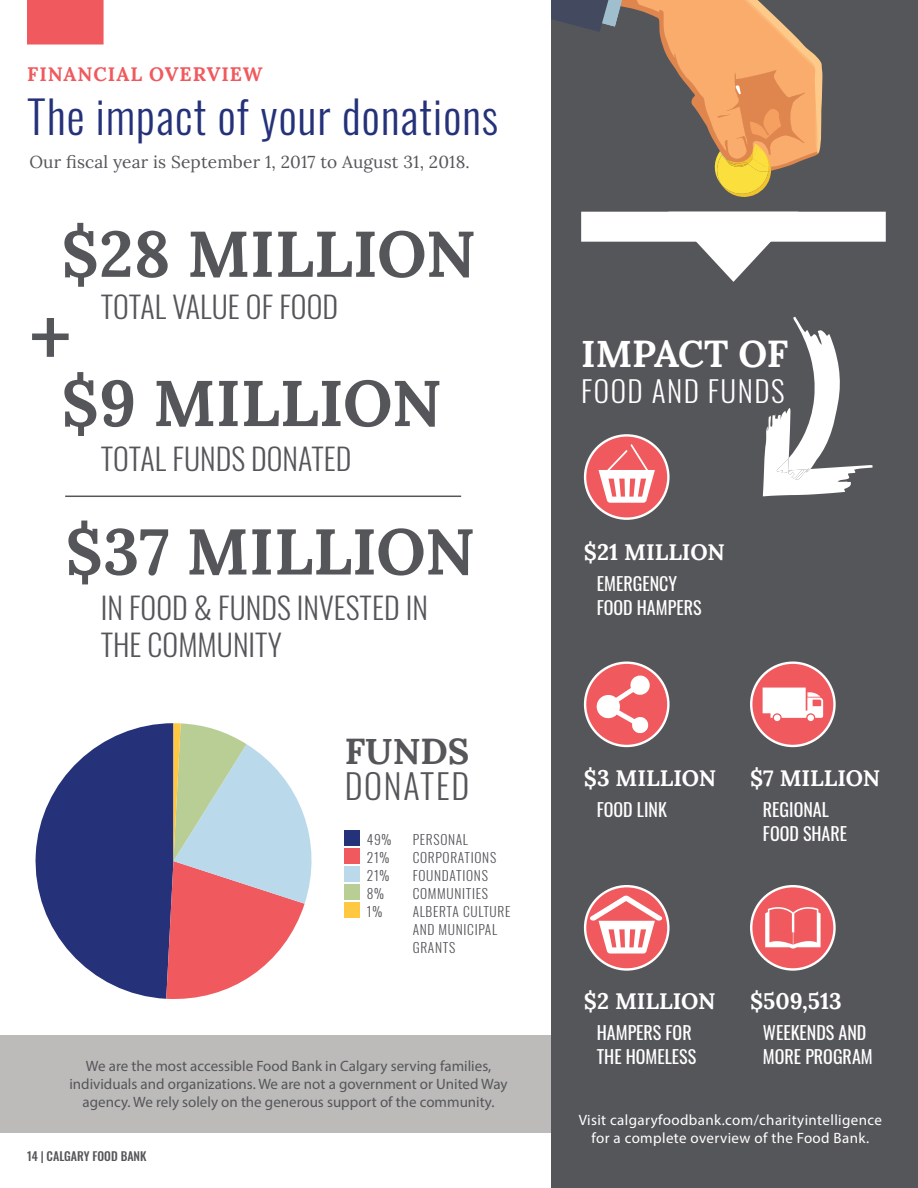
<style>
.page{position:relative;width:918px;height:1188px;background:#fff}
.page>*{position:absolute;margin:0;border:0;box-sizing:border-box;transform-origin:0 0}
.t1{font:75px "Roboto Slab";color:#55565a}
.t2{font:700 64.5px "Lora";color:#55565a}
.t3{font:300 45px "Oswald";letter-spacing:.025em;color:#253279}
.t4{font:700 37.5px "Lora";letter-spacing:-.005em;color:#fff}
.t5{font:700 36px "Lora";color:#55565a}
.t6{font:300 34.2px "Oswald";letter-spacing:.05em;color:#55565a}
.t7{font:300 30px/37.5px "Oswald";color:#55565a}
.t8{font:300 29.25px "Oswald";letter-spacing:.05em;color:#fff}
.t9{font:700 22.5px "Lora";color:#fff}
.t10{font:700 19.5px "Lora";letter-spacing:.05em;color:#f0595d}
.t11{font:18px/24px "Oswald";color:#fff}
.t12{font:17.25px "Lora";letter-spacing:.01em;color:#55565a}
.t13{font:15px/18px "Myriad Pro";color:#55565a;text-align:center}
.t14{font:15px/18px "Myriad Pro";letter-spacing:.025em;color:#fff;text-align:center}
.t15{font:300 13.5px/18px "Oswald";letter-spacing:.05em;color:#55565a}
.t16{font:500 12px "Oswald";color:#55565a}
</style>
<div class="page">
<div style="left:0;top:1035px;width:552px;height:97px;background:#bcbbba"></div>
<div style="left:27px;top:0;width:77px;height:45px;background:#f0595d"></div>
<div style="left:552px;top:0;width:366px;height:1188px;background:#55565a"></div>
<hr style="left:65px;top:496px;width:396px;height:1px;background:#55565a">
<svg style="left:763px;top:317px;width:110px;height:179px"></svg>
<div style="left:581px;top:212px;width:305px;height:30px;background:#fff"></div>
<svg style="left:668px;top:241px;width:131px;height:41px"></svg>
<svg style="left:552px;top:0;width:270px;height:197px"></svg>
<svg style="left:35px;top:723px;width:277px;height:276px"></svg>
<div style="left:345px;top:830px;width:15px;height:15px;background:#253279"></div>
<div style="left:345px;top:848px;width:15px;height:15px;background:#f0595d"></div>
<div style="left:345px;top:866px;width:15px;height:15px;background:#badaec"></div>
<div style="left:345px;top:884px;width:15px;height:15px;background:#b8ce95"></div>
<div style="left:345px;top:902px;width:15px;height:15px;background:#fec843"></div>
<svg style="left:585px;top:435px;width:83px;height:84px"></svg>
<div style="left:584px;top:434px;width:86px;height:86px;border:2px solid #fff;border-radius:50%"></div>
<svg style="left:751px;top:663px;width:83px;height:83px"></svg>
<div style="left:750px;top:662px;width:86px;height:85px;border:2px solid #fff;border-radius:50%"></div>
<svg style="left:585px;top:663px;width:82px;height:83px"></svg>
<div style="left:584px;top:662px;width:86px;height:85px;border:2px solid #fff;border-radius:50%"></div>
<svg style="left:751px;top:886px;width:84px;height:83px"></svg>
<div style="left:750px;top:885px;width:86px;height:86px;border:2px solid #fff;border-radius:50%"></div>
<svg style="left:585px;top:886px;width:83px;height:83px"></svg>
<div style="left:584px;top:885px;width:86px;height:86px;border:2px solid #fff;border-radius:50%"></div>
<h3 class="t10" style="left:27px;top:57px;width:237px">FINANCIAL OVERVIEW</h3>
<h3 class="t3" style="left:27px;top:77px;width:473px">The impact of your donations</h3>
<p class="t12" style="left:29px;top:149px;width:442px">Our fiscal year is September 1, 2017 to August 31, 2018.</p>
<h2 class="t2" style="left:61px;top:199px;width:416px">$28 MILLION</h2>
<h3 class="t7" style="left:101px;top:285px;width:239px">TOTAL VALUE OF FOOD</h3>
<h1 class="t1" style="left:29px;top:284px;width:43px">+</h1>
<h2 class="t2" style="left:61px;top:348px;width:382px">$9 MILLION</h2>
<h3 class="t7" style="left:101px;top:437px;width:252px">TOTAL FUNDS DONATED</h3>
<h2 class="t2" style="left:65px;top:497px;width:411px">$37 MILLION</h2>
<h3 class="t7" style="left:101px;top:585px;width:329px">IN FOOD &amp; FUNDS INVESTED IN<br>THE COMMUNITY</h3>
<h3 class="t5" style="left:345px;top:720px;width:126px">FUNDS</h3>
<h3 class="t6" style="left:345px;top:756px;width:126px">DONATED</h3>
<p class="t15" style="left:367px;top:829px;width:26px">49%<br>21%<br>21%<br>8%<br>1%</p>
<p class="t15" style="left:413px;top:829px;width:99px">PERSONAL<br>CORPORATIONS<br>FOUNDATIONS<br>COMMUNITIES<br>ALBERTA CULTURE<br>AND MUNICIPAL<br>GRANTS</p>
<p class="t13" style="left:69px;top:1057px;width:440px">We are the most accessible Food Bank in Calgary serving families, individuals and organizations. We are not a government or United Way agency. We rely solely on the generous support of the community.</p>
<p class="t16" style="left:27px;top:1150px;width:121px">14 | CALGARY FOOD BANK</p>
<h3 class="t4" style="left:581px;top:322px;width:208px">IMPACT OF</h3>
<h3 class="t8" style="left:581px;top:365px;width:205px">FOOD AND FUNDS</h3>
<h3 class="t9" style="left:584px;top:533px;width:142px">$21 MILLION</h3>
<p class="t11" style="left:597px;top:570px;width:106px">EMERGENCY<br>FOOD HAMPERS</p>
<h3 class="t9" style="left:584px;top:758px;width:134px">$3 MILLION</h3>
<p class="t11" style="left:597px;top:796px;width:72px">FOOD LINK</p>
<h3 class="t9" style="left:750px;top:758px;width:132px">$7 MILLION</h3>
<p class="t11" style="left:763px;top:796px;width:86px">REGIONAL<br>FOOD SHARE</p>
<h3 class="t9" style="left:584px;top:982px;width:133px">$2 MILLION</h3>
<p class="t11" style="left:597px;top:1019px;width:101px">HAMPERS FOR<br>THE HOMELESS</p>
<h3 class="t9" style="left:750px;top:982px;width:93px">$509,513</h3>
<p class="t11" style="left:763px;top:1019px;width:111px">WEEKENDS AND<br>MORE PROGRAM</p>
<p class="t14" style="left:579px;top:1111px;width:305px">Visit calgaryfoodbank.com/charityintelligence for a complete overview of the Food Bank.</p>
</div>
